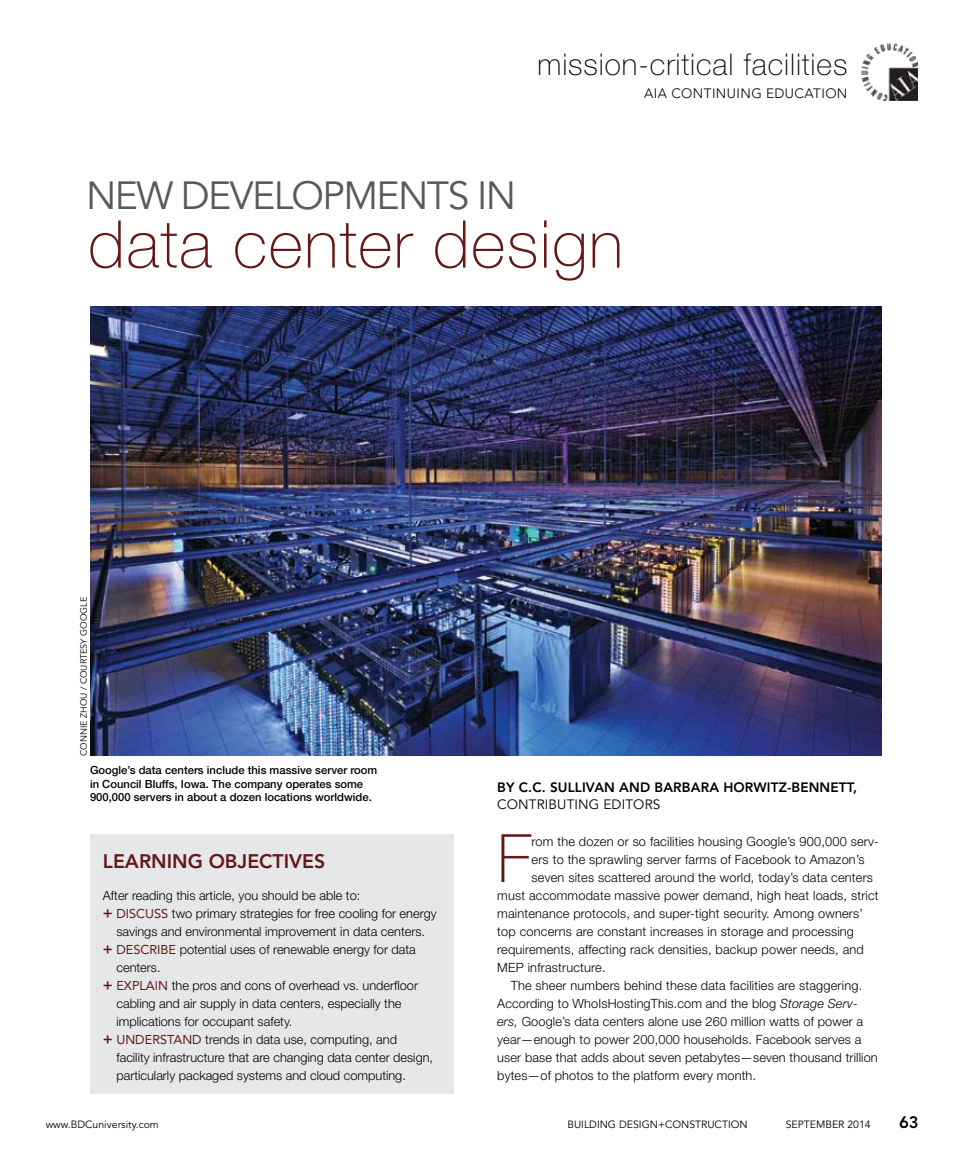
<style>
.page{position:relative;width:972px;height:1161px;background:#fff}
.page>*{position:absolute;margin:0;border:0;box-sizing:border-box;transform-origin:0 0}
.t1{font:100 66.9px "Helvetica Neue LT Std";color:#631918}
.t2{font:100 66px "Helvetica Neue LT Std";letter-spacing:.02em;color:#631918}
.t3{font:39px "Avenir LT Std";color:#58595b}
.t4{font:100 30px "Helvetica Neue LT Std";letter-spacing:.03em;color:#000}
.t5{font:800 19.5px "Avenir LT Std";color:#631918}
.t6{font:800 16.5px "Avenir LT Std";color:#000}
.t7{font:800 13.5px "Avenir LT Std";letter-spacing:.01em;color:#000}
.t8{font:300 13.5px "Avenir LT Std";letter-spacing:.03em;color:#000}
.t9{font:13.5px "Avenir LT Std";letter-spacing:.01em;color:#000}
.t10{font:300 12.75px "Helvetica Neue LT Std";letter-spacing:.01em;color:#000}
.t11{font:500 11.25px/13.5px "Helvetica Neue LT Std";color:#000}
.t12{font:10.5px "Avenir LT Std";color:#000}
.t13{font:9px "Avenir LT Std";color:#000}
.s1{font-family:"Avenir LT Std";font-weight:800;font-size:15px;color:#631918}
.s2{font-family:"Avenir LT Std";font-weight:400;color:#631918}
.s3{font-style:italic}
</style>
<div class="page">
<div style="left:90px;top:834px;width:364px;height:260px;background:#e6e7e8"></div>
<img style="left:90px;top:306px;width:792px;height:450px">
<img style="left:862px;top:44px;width:56px;height:56px">
<h3 class="t4" style="left:538px;top:48px;width:311px">mission-critical facilities</h3>
<p class="t8" style="left:644px;top:86px;width:205px">AIA CONTINUING EDUCATION</p>
<h3 class="t3" style="left:86px;top:174px;width:314px">NEW DEVELOPMENTS</h3>
<h3 class="t3" style="left:477px;top:174px;width:17px">IN</h3>
<h2 class="t2" style="left:88px;top:206px;width:536px">data center design</h2>
<p class="t13" style="left:79px;top:756px;width:161px;rotate:-90deg">CONNIE ZHOU / COURTESY GOOGLE</p>
<p class="t11" style="left:90px;top:763px;width:289px">Google’s data centers include this massive server room in Council Bluffs, Iowa. The company operates some<br>900,000 servers in about a dozen locations worldwide.</p>
<h3 class="t5" style="left:103px;top:849px;width:224px">LEARNING OBJECTIVES</h3>
<p class="t10" style="left:103px;top:888px;width:259px">After reading this article, you should be able to:</p>
<p class="t10" style="left:103px;top:906px;width:335px"><span class="s1">+</span> <span class="s2">DISCUSS</span> two primary strategies for free cooling for energy</p>
<p class="t10" style="left:116px;top:924px;width:310px">savings and environmental improvement in data centers.</p>
<p class="t10" style="left:103px;top:942px;width:315px"><span class="s1">+</span> <span class="s2">D ESC RI BE</span> potential uses of renewable energy for data</p>
<p class="t10" style="left:116px;top:960px;width:46px">centers.</p>
<p class="t10" style="left:103px;top:978px;width:317px"><span class="s1">+</span> <span class="s2">EXPLAIN</span> the pros and cons of overhead vs. underfloor</p>
<p class="t10" style="left:116px;top:996px;width:287px">cabling and air supply in data centers, especially the</p>
<p class="t10" style="left:116px;top:1014px;width:177px">implications for occupant safety.</p>
<p class="t10" style="left:103px;top:1032px;width:296px"><span class="s1">+</span> <span class="s2">UNDERSTAND</span> trends in data use, computing, and</p>
<p class="t10" style="left:116px;top:1050px;width:318px">facility infrastructure that are changing data center design,</p>
<p class="t10" style="left:116px;top:1068px;width:291px">particularly packaged systems and cloud computing.</p>
<p class="t7" style="left:497px;top:780px;width:361px">BY C.C. SULLIVAN AND BARBARA HORWITZ-BENNETT,</p>
<p class="t9" style="left:497px;top:796px;width:165px">CONTRIBUTING EDITORS</p>
<h1 class="t1" style="left:497px;top:820px;width:36px">F</h1>
<p class="t10" style="left:532px;top:834px;width:349px">rom the dozen or so facilities housing Google’s 900,000 serv-</p>
<p class="t10" style="left:532px;top:852px;width:334px">ers to the sprawling server farms of Facebook to Amazon’s</p>
<p class="t10" style="left:532px;top:870px;width:343px">seven sites scattered around the world, today’s data centers</p>
<p class="t10" style="left:497px;top:888px;width:383px">must accommodate massive power demand, high heat loads, strict</p>
<p class="t10" style="left:497px;top:906px;width:367px">maintenance protocols, and super-tight security. Among owners’</p>
<p class="t10" style="left:497px;top:924px;width:358px">top concerns are constant increases in storage and processing</p>
<p class="t10" style="left:497px;top:942px;width:368px">requirements, affecting rack densities, backup power needs, and</p>
<p class="t10" style="left:497px;top:960px;width:110px">MEP infrastructure.</p>
<p class="t10" style="left:511px;top:978px;width:353px">The sheer numbers behind these data facilities are staggering.</p>
<p class="t10" style="left:497px;top:996px;width:362px">According to WhoIsHostingThis.com and the blog <span class="s3">Storage Serv-</span></p>
<p class="t10" style="left:497px;top:1014px;width:367px"><span class="s3">ers,</span> Google’s data centers alone use 260 million watts of power a</p>
<p class="t10" style="left:497px;top:1032px;width:366px">year—enough to power 200,000 households. Facebook serves a</p>
<p class="t10" style="left:497px;top:1050px;width:382px">user base that adds about seven petabytes—seven thousand trillion</p>
<p class="t10" style="left:497px;top:1068px;width:260px">bytes—of photos to the platform every month.</p>
<p class="t12" style="left:46px;top:1119px;width:115px">WWW.BDCUNIVERSITY.COM</p>
<p class="t12" style="left:567px;top:1119px;width:182px">BUILDING DESIGN+CONSTRUCTION</p>
<p class="t12" style="left:786px;top:1119px;width:47px">SEPTEMBER</p>
<p class="t12" style="left:847px;top:1119px;width:25px">2014</p>
<p class="t6" style="left:899px;top:1113px;width:21px">63</p>
</div>
